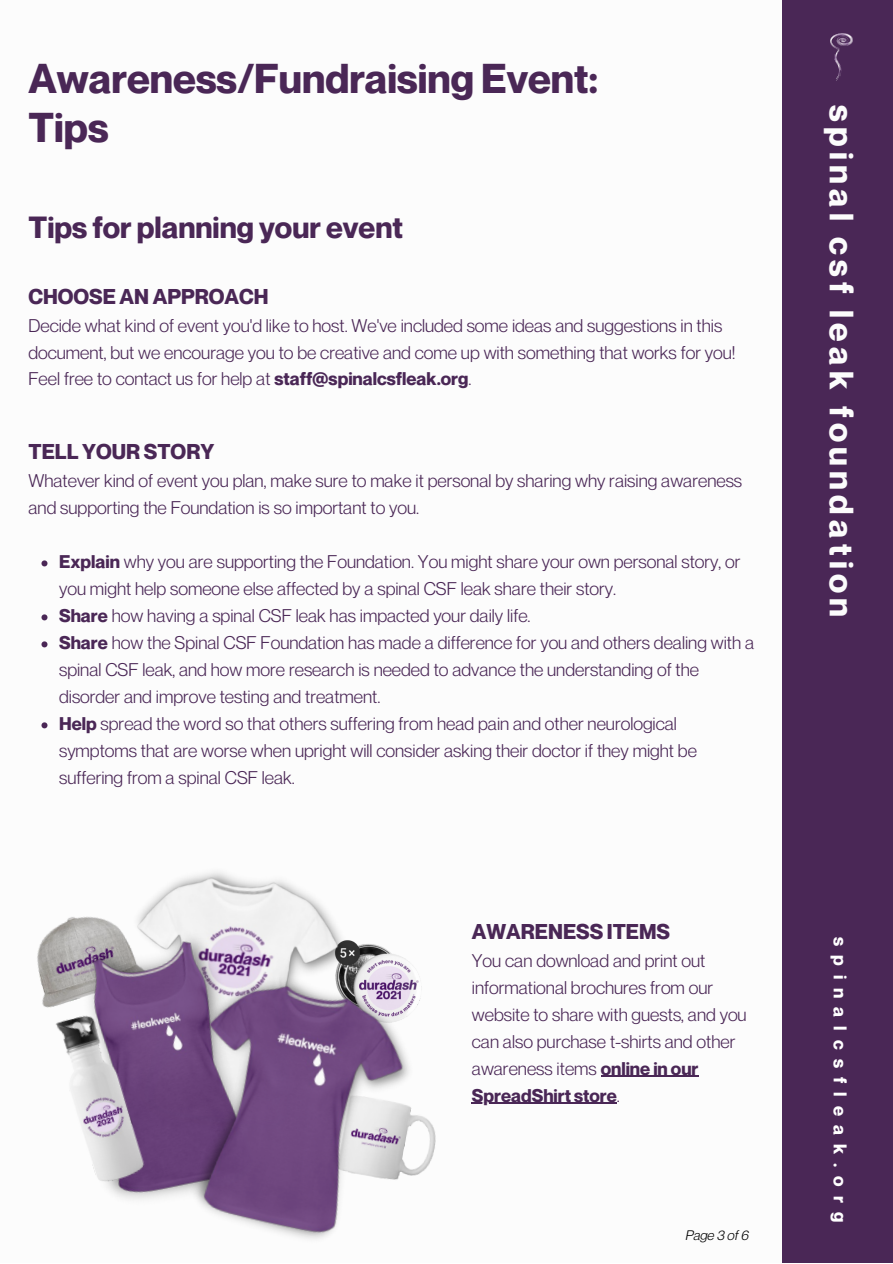
<style>
.page{position:relative;width:893px;height:1264px;background:#fff}
.page>*{position:absolute;margin:0;border:0;box-sizing:border-box;transform-origin:0 0}
.t1{font:700 40.8px/48.3px "Neue Montreal";color:#4a2756}
.t2{font:700 33px "Neue Montreal";letter-spacing:.16em;color:#fcfcfc}
.t3{font:700 30px "Neue Montreal";color:#4a2756}
.t4{font:700 21px "Neue Montreal";color:#4a2756}
.t5{font:18px/27px "Neue Montreal";color:#4a2756}
.t6{font:700 18px "Neue Montreal";letter-spacing:.505em;color:#fff}
.t7{font:italic 13.5px "Neue Montreal";color:#000}
.s1{font-weight:700}
</style>
<div class="page">
<div style="left:782px;top:0;width:110px;height:1262px;background:#4a2756"></div>
<img style="left:830px;top:34px;width:22px;height:47px">
<svg style="left:41px;top:560px;width:6px;height:6px"></svg>
<svg style="left:41px;top:614px;width:6px;height:6px"></svg>
<svg style="left:41px;top:641px;width:6px;height:6px"></svg>
<svg style="left:41px;top:722px;width:6px;height:6px"></svg>
<img style="left:360px;top:944px;width:36px;height:11px">
<img style="left:432px;top:1124px;width:4px;height:34px">
<img style="left:37px;top:933px;width:12px;height:55px">
<img style="left:139px;top:871px;width:221px;height:84px">
<img style="left:49px;top:915px;width:222px;height:73px">
<img style="left:42px;top:988px;width:118px;height:212px">
<img style="left:160px;top:955px;width:272px;height:285px">
<hr style="left:600px;top:1075px;width:98px;height:1px;background:#4a2756">
<hr style="left:472px;top:1102px;width:145px;height:1px;background:#4a2756">
<h1 class="t1" style="left:28px;top:54px;width:571px">Awareness/Fundraising Event:<br>Tips</h1>
<h3 class="t3" style="left:28px;top:208px;width:376px">Tips for planning your event</h3>
<p class="t4" style="left:28px;top:283px;width:241px">CHOOSE AN APPROACH</p>
<p class="t5" style="left:28px;top:311px;width:708px">Decide what kind of event you'd like to host. We've included some ideas and suggestions in this document, but we encourage you to be creative and come up with something that works for you!<br>Feel free to contact us for help at <span class="s1">staff@spinalcsfleak.org</span>.</p>
<p class="t4" style="left:28px;top:439px;width:187px">TELL YOUR STORY</p>
<p class="t5" style="left:28px;top:467px;width:715px">Whatever kind of event you plan, make sure to make it personal by sharing why raising awareness and supporting the Foundation is so important to you.</p>
<p class="t5" style="left:59px;top:548px;width:696px"><span class="s1">Explain</span> why you are supporting the Foundation. You might share your own personal story, or you might help someone else affected by a spinal CSF leak share their story.<br><span class="s1">Share</span> how having a spinal CSF leak has impacted your daily life.<br><span class="s1">Share</span> how the Spinal CSF Foundation has made a difference for you and others dealing with a spinal CSF leak, and how more research is needed to advance the understanding of the disorder and improve testing and treatment.<br><span class="s1">Help</span> spread the word so that others suffering from head pain and other neurological symptoms that are worse when upright will consider asking their doctor if they might be suffering from a spinal CSF leak.</p>
<p class="t4" style="left:472px;top:918px;width:200px">AWARENESS ITEMS</p>
<p class="t5" style="left:472px;top:946px;width:276px">You can download and print out informational brochures from our website to share with guests, and you can also purchase t-shirts and other awareness items <span class="s1">online in our<br>SpreadShirt store</span>.</p>
<p class="t7" style="left:685px;top:1226px;width:65px">Page 3 of 6</p>
<h2 class="t2" style="left:861px;top:105px;width:513px;rotate:90deg">spinal csf leak foundation</h2>
<p class="t6" style="left:851px;top:936px;width:287px;rotate:90deg">spinalcsfleak.org</p>
</div>
